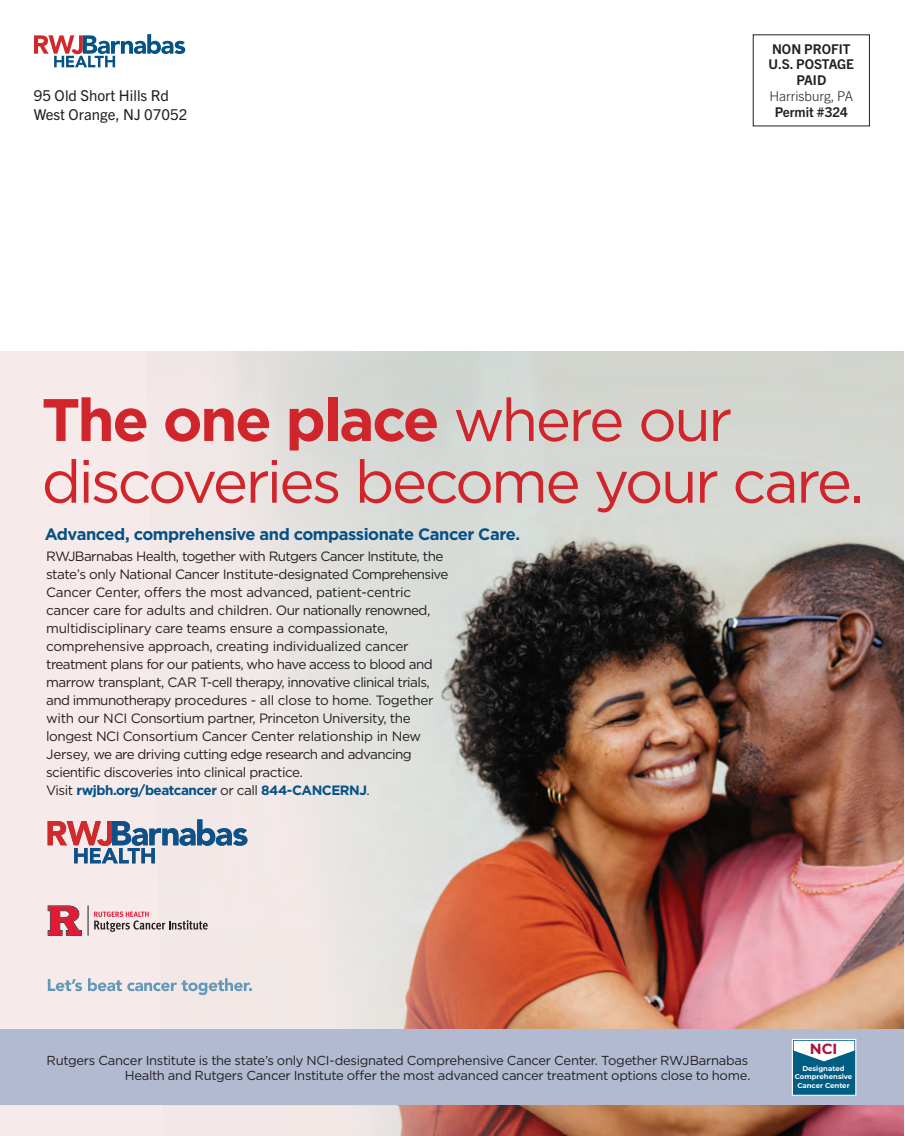
<style>
.page{position:relative;width:905px;height:1136px;background:#fff}
.page>*{position:absolute;margin:0;border:0;box-sizing:border-box;transform-origin:0 0}
.t1{font:59.7px/61.7px "Gotham";letter-spacing:-.05em;color:#d0252b}
.t2{font:700 16.5px "Gotham";letter-spacing:-.03em;color:#055186}
.t3{font:15px/19.5px "Trade Gothic Next LT Pro";color:#231f20}
.t4{font:700 14.7px "Montserrat";color:#ab153d}
.t5{font:13.5px/18px "Gotham";letter-spacing:-.035em;color:#231f20}
.t6{font:700 13.5px/15.6px "Trade Gothic Next LT Pro";color:#231f20;text-align:center}
.t7{font:300 13.5px "Trade Gothic Next LT Pro";color:#231f20}
.t8{font:13.05px/15.6px "Gotham";letter-spacing:-.02em;color:#231f20;text-align:right}
.t9{font:700 7.05px/8.4px "Montserrat";color:#fff;text-align:center}
.s1{font-weight:700}
.s2{font-weight:700;color:#055186}
</style>
<div class="page">
<svg style="left:34px;top:34px;width:151px;height:33px"></svg>
<div style="left:0;top:352px;width:903px;height:783px;background:#f6ebea"></div>
<img style="left:146px;top:352px;width:757px;height:783px">
<hr style="left:163px;top:1104px;width:740px;height:1px;background:#bfc7e4">
<div style="left:0;top:1029px;width:903px;height:75px;background:#b2bad2"></div>
<div style="left:792px;top:1038px;width:64px;height:57px;border:2px solid #fff"></div>
<svg style="left:793px;top:1039px;width:62px;height:55px;background:#498ba6"></svg>
<svg style="left:48px;top:905px;width:34px;height:30px"></svg>
<hr style="left:88px;top:905px;width:1px;height:30px;background:#231f20">
<svg style="left:94px;top:911px;width:114px;height:20px"></svg>
<svg style="left:48px;top:819px;width:199px;height:44px"></svg>
<svg style="left:48px;top:979px;width:34px;height:12px"></svg>
<svg style="left:88px;top:978px;width:164px;height:16px"></svg>
<p class="t3" style="left:34px;top:85px;width:155px">95 Old Short Hills Rd<br>West Orange, NJ 07052</p>
<p class="t6" style="left:768px;top:40px;width:87px">NON PROFIT<br>U.S. POSTAGE<br>PAID</p>
<p class="t7" style="left:769px;top:87px;width:85px">Harrisburg, PA</p>
<p class="t6" style="left:774px;top:104px;width:75px">Permit #324</p>
<h1 class="t1" style="left:42px;top:387px;width:824px"><span class="s1">The one place</span> where our discoveries become your care.</h1>
<p class="t2" style="left:45px;top:523px;width:477px">Advanced, comprehensive and compassionate Cancer Care.</p>
<p class="t5" style="left:46px;top:547px;width:404px">RWJBarnabas Health, together with Rutgers Cancer Institute, the state’s only National Cancer Institute-designated Comprehensive Cancer Center, offers the most advanced, patient-centric cancer care for adults and children. Our nationally renowned, multidisciplinary care teams ensure a compassionate, comprehensive approach, creating individualized cancer treatment plans for our patients, who have access to blood and marrow transplant, CAR T-cell therapy, innovative clinical trials, and immunotherapy procedures - all close to home. Together with our NCI Consortium partner, Princeton University, the longest NCI Consortium Cancer Center relationship in New Jersey, we are driving cutting edge research and advancing scientific discoveries into clinical practice.<br>Visit <span class="s2">rwjbh.org/beatcancer</span> or call <span class="s2">844-CANCERNJ</span>.</p>
<p class="t8" style="left:47px;top:1051px;width:705px">Rutgers Cancer Institute is the state’s only NCI-designated Comprehensive Cancer Center. Together RWJBarnabas<br>Health and Rutgers Cancer Institute offer the most advanced cancer treatment options close to home.</p>
<p class="t4" style="left:810px;top:1038px;width:29px">NCI</p>
<p class="t9" style="left:795px;top:1063px;width:59px">Designated<br>Comprehensive<br>Cancer Center</p>
</div>
